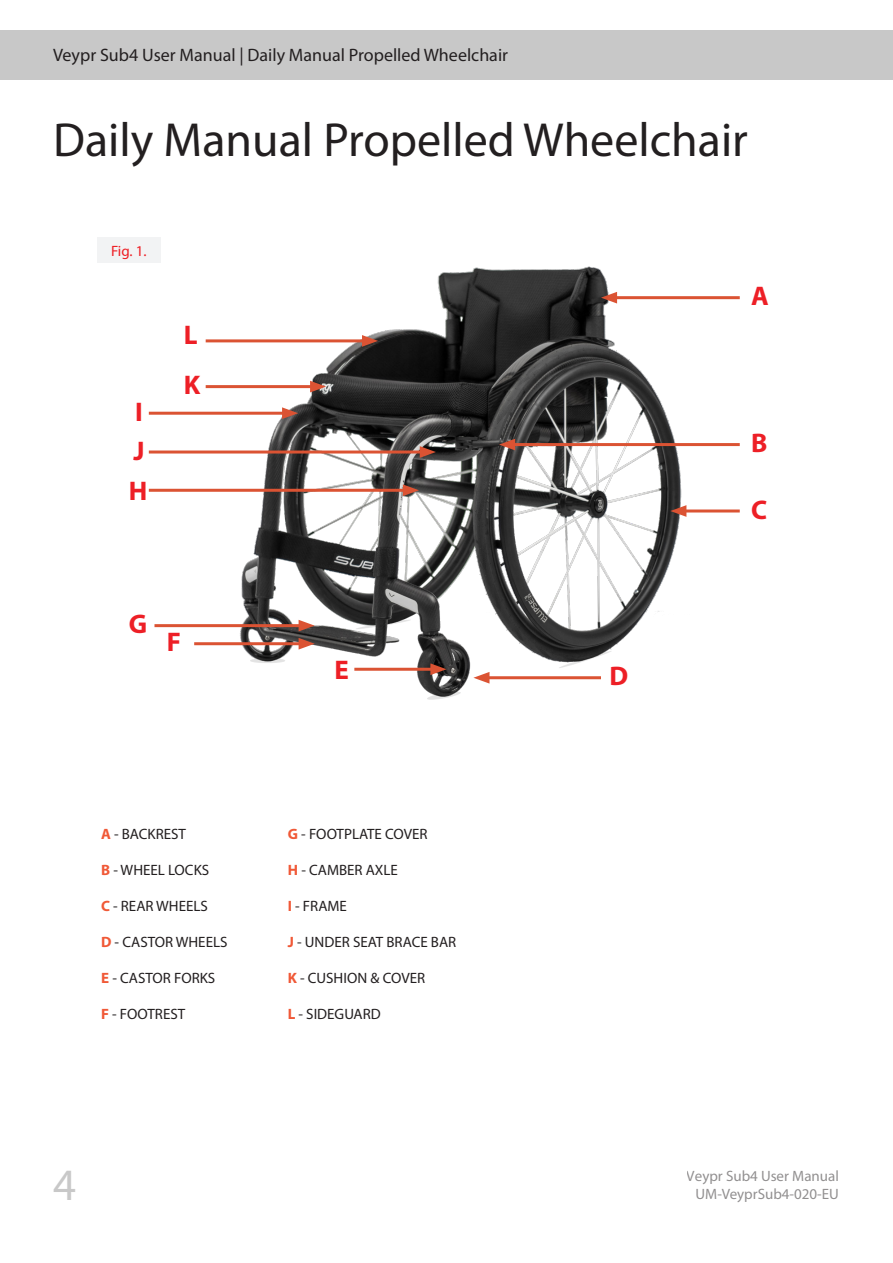
<style>
.page{position:relative;width:893px;height:1263px;background:#fff}
.page>*{position:absolute;margin:0;border:0;box-sizing:border-box;transform-origin:0 0}
.Heading_1{font:48px "Myriad Pro";color:#231f20}
.t1{font:45px "Myriad Pro";color:#c8c8c8}
.t2{font:700 27px "Myriad Pro";color:#ed1f26}
.t3{font:18px "Myriad Pro";color:#231f20}
.t4{font:15px "Myriad Pro";color:#231f20}
.Image_no{font:15px "Myriad Pro";color:#ee1d23}
.s1{font-weight:700;color:#f05937}
</style>
<div class="page">
<div style="left:0;top:31px;width:893px;height:49px;background:#c8c8c8"></div>
<img style="left:148px;top:266px;width:592px;height:434px">
<div style="left:97px;top:238px;width:64px;height:25px;background:#f2f3f4"></div>
<hr style="left:154px;top:624px;width:150px;height:3px;background:#db5333">
<svg style="left:299px;top:620px;width:16px;height:11px"></svg>
<hr style="left:149px;top:412px;width:139px;height:3px;background:#db5333">
<svg style="left:282px;top:407px;width:16px;height:12px"></svg>
<hr style="left:611px;top:296px;width:129px;height:3px;background:#db5333">
<svg style="left:601px;top:292px;width:16px;height:11px"></svg>
<hr style="left:509px;top:443px;width:231px;height:3px;background:#db5333">
<svg style="left:499px;top:439px;width:16px;height:11px"></svg>
<hr style="left:681px;top:509px;width:59px;height:3px;background:#db5333">
<svg style="left:670px;top:505px;width:16px;height:12px"></svg>
<hr style="left:484px;top:676px;width:117px;height:3px;background:#db5333">
<svg style="left:473px;top:672px;width:16px;height:12px"></svg>
<hr style="left:354px;top:668px;width:82px;height:3px;background:#db5333">
<svg style="left:430px;top:663px;width:16px;height:12px"></svg>
<hr style="left:194px;top:642px;width:110px;height:3px;background:#db5333">
<svg style="left:299px;top:638px;width:16px;height:12px"></svg>
<hr style="left:149px;top:489px;width:260px;height:3px;background:#db5333">
<svg style="left:403px;top:484px;width:16px;height:12px"></svg>
<hr style="left:206px;top:339px;width:162px;height:3px;background:#db5333">
<svg style="left:362px;top:335px;width:16px;height:12px"></svg>
<hr style="left:149px;top:450px;width:276px;height:3px;background:#db5333">
<svg style="left:420px;top:446px;width:16px;height:12px"></svg>
<hr style="left:206px;top:385px;width:110px;height:3px;background:#db5333">
<svg style="left:310px;top:381px;width:16px;height:11px"></svg>
<p class="t3" style="left:53px;top:44px;width:456px">Veypr Sub4 User Manual | Daily Manual Propelled Wheelchair</p>
<p class="Heading_1" style="left:53px;top:111px;width:696px">Daily Manual Propelled Wheelchair</p>
<p class="Image_no" style="left:111px;top:241px;width:37px">Fig. 1.</p>
<p class="t2" style="left:135px;top:394px;width:9px">I</p>
<p class="t2" style="left:133px;top:433px;width:13px">J</p>
<p class="t2" style="left:129px;top:473px;width:20px">H</p>
<p class="t2" style="left:184px;top:318px;width:15px">L</p>
<p class="t2" style="left:184px;top:367px;width:18px">K</p>
<p class="t2" style="left:129px;top:606px;width:20px">G</p>
<p class="t2" style="left:167px;top:624px;width:16px">F</p>
<p class="t4" style="left:101px;top:825px;width:86px"><span class="s1">A</span> - BACKREST</p>
<p class="t4" style="left:101px;top:861px;width:110px"><span class="s1">B</span> - WHEEL LOCKS</p>
<p class="t4" style="left:101px;top:897px;width:108px"><span class="s1">C</span> - REAR WHEELS</p>
<p class="t4" style="left:101px;top:933px;width:128px"><span class="s1">D</span> - CASTOR WHEELS</p>
<p class="t4" style="left:101px;top:969px;width:116px"><span class="s1">E</span> - CASTOR FORKS</p>
<p class="t4" style="left:101px;top:1005px;width:86px"><span class="s1">F</span> - FOOTREST</p>
<h2 class="t1" style="left:53px;top:1157px;width:25px">4</h2>
<p class="t2" style="left:334px;top:652px;width:16px">E</p>
<p class="t2" style="left:609px;top:658px;width:20px">D</p>
<p class="t4" style="left:288px;top:825px;width:141px"><span class="s1">G</span> - FOOTPLATE COVER</p>
<p class="t4" style="left:288px;top:861px;width:111px"><span class="s1">H</span> - CAMBER AXLE</p>
<p class="t4" style="left:288px;top:897px;width:61px"><span class="s1">I</span> - FRAME</p>
<p class="t4" style="left:288px;top:933px;width:170px"><span class="s1">J</span> - UNDER SEAT BRACE BAR</p>
<p class="t4" style="left:288px;top:969px;width:139px"><span class="s1">K</span> - CUSHION &amp; COVER</p>
<p class="t4" style="left:288px;top:1005px;width:94px"><span class="s1">L</span> - SIDEGUARD</p>
<p class="t2" style="left:751px;top:278px;width:19px">A</p>
<p class="t2" style="left:751px;top:425px;width:18px">B</p>
<p class="t2" style="left:751px;top:492px;width:18px">C</p>
<p class="t4" style="left:687px;top:1167px;width:154px">Veypr Sub4 User Manual</p>
<p class="t4" style="left:695px;top:1185px;width:145px">UM-VeyprSub4-020-EU</p>
</div>
